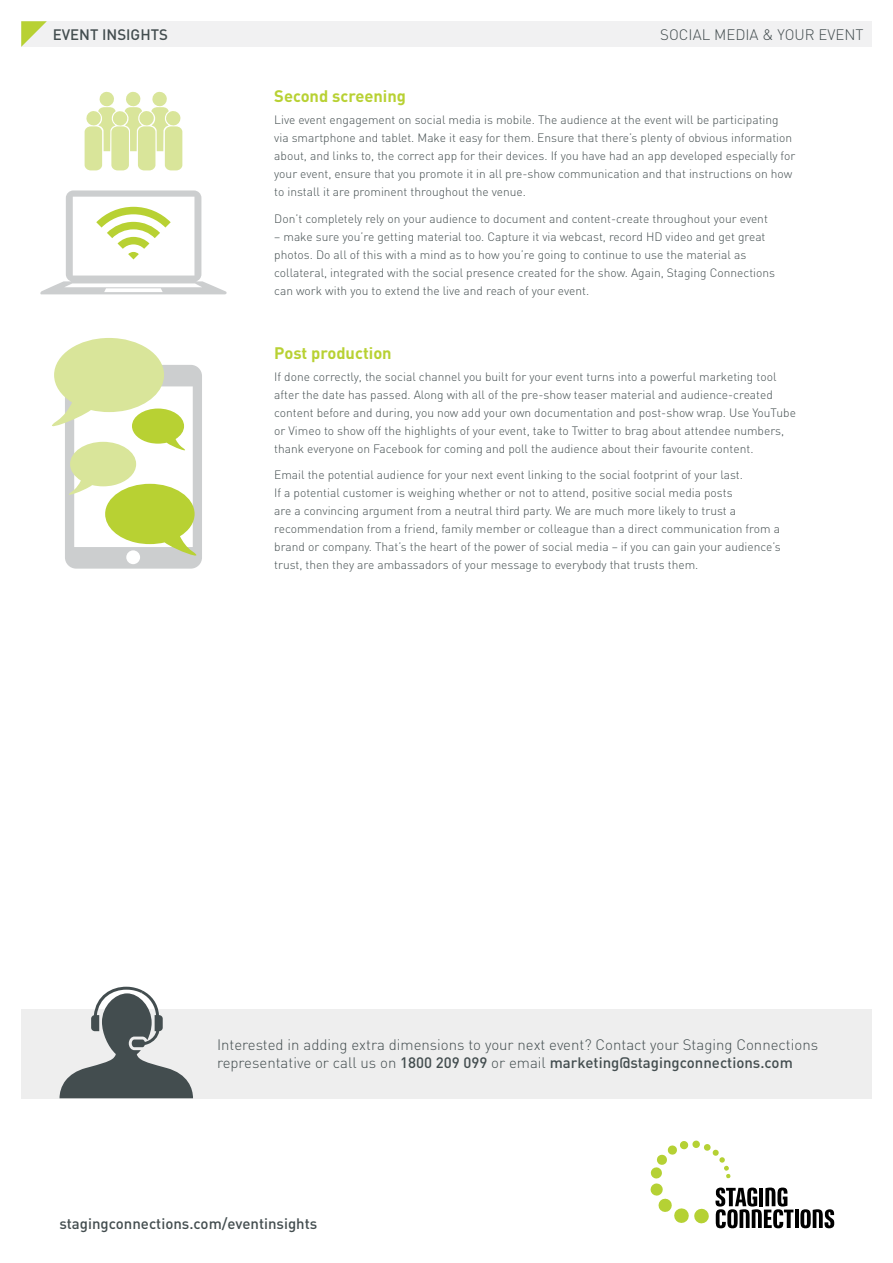
<style>
.page{position:relative;width:893px;height:1263px;background:#fff}
.page>*{position:absolute;margin:0;border:0;box-sizing:border-box;transform-origin:0 0}
.t1{font:700 16.5px "DIN";color:#b8d133}
.t2{font:300 15px/18px "DIN";color:#434d4f}
.t3{font:500 15px "DIN";color:#434d4f}
.t4{font:300 12px/18px "DIN";color:#434d4f}
.s1{font-weight:500}
</style>
<div class="page">
<hr style="left:795px;top:1209px;width:3px;height:19px;background:#000">
<svg style="left:800px;top:1209px;width:34px;height:19px"></svg>
<svg style="left:692px;top:1140px;width:8px;height:8px"></svg>
<svg style="left:651px;top:1143px;width:142px;height:85px"></svg>
<div style="left:21px;top:21px;width:851px;height:26px;background:#f1f1f2"></div>
<svg style="left:21px;top:21px;width:26px;height:26px"></svg>
<div style="left:111px;top:126px;width:18px;height:44px;background:#d9e59a;border-radius:6px"></div>
<div style="left:85px;top:126px;width:17px;height:44px;background:#d9e59a;border-radius:6px"></div>
<div style="left:138px;top:126px;width:17px;height:44px;background:#d9e59a;border-radius:6px"></div>
<div style="left:165px;top:126px;width:17px;height:44px;background:#d9e59a;border-radius:6px"></div>
<svg style="left:86px;top:91px;width:95px;height:60px"></svg>
<svg style="left:40px;top:190px;width:187px;height:104px"></svg>
<svg style="left:52px;top:338px;width:150px;height:231px"></svg>
<div style="left:21px;top:1009px;width:851px;height:89px;background:#eee"></div>
<svg style="left:59px;top:986px;width:134px;height:112px"></svg>
<p class="t3" style="left:53px;top:25px;width:117px">EVENT INSIGHTS</p>
<p class="t2" style="left:660px;top:25px;width:205px">SOCIAL MEDIA &amp; YOUR EVENT</p>
<h1 class="t1" style="left:274px;top:85px;width:133px">Second screening</h1>
<p class="t4" style="left:274px;top:111px;width:523px">Live event engagement on social media is mobile. The audience at the event will be participating via smartphone and tablet. Make it easy for them. Ensure that there’s plenty of obvious information about, and links to, the correct app for their devices. If you have had an app developed especially for your event, ensure that you promote it in all pre-show communication and that instructions on how to install it are prominent throughout the venue.</p>
<p class="t4" style="left:274px;top:210px;width:495px">Don’t completely rely on your audience to document and content-create throughout your event</p>
<p class="t4" style="left:274px;top:228px;width:502px">– make sure you’re getting material too. Capture it via webcast, record HD video and get great photos. Do all of this with a mind as to how you’re going to continue to use the material as collateral, integrated with the social presence created for the show. Again, Staging Connections can work with you to extend the live and reach of your event.</p>
<h1 class="t1" style="left:274px;top:342px;width:119px">Post production</h1>
<p class="t4" style="left:274px;top:367px;width:523px">If done correctly, the social channel you built for your event turns into a powerful marketing tool after the date has passed. Along with all of the pre-show teaser material and audience-created content before and during, you now add your own documentation and post-show wrap. Use YouTube or Vimeo to show off the highlights of your event, take to Twitter to brag about attendee numbers, thank everyone on Facebook for coming and poll the audience about their favourite content.</p>
<p class="t4" style="left:274px;top:466px;width:508px">Email the potential audience for your next event linking to the social footprint of your last.<br>If a potential customer is weighing whether or not to attend, positive social media posts<br>are a convincing argument from a neutral third party. We are much more likely to trust a recommendation from a friend, family member or colleague than a direct communication from a brand or company. That’s the heart of the power of social media – if you can gain your audience’s trust, then they are ambassadors of your message to everybody that trusts them.</p>
<p class="t2" style="left:217px;top:1035px;width:603px">Interested in adding extra dimensions to your next event? Contact your Staging Connections representative or call us on <span class="s1">1800 209 099</span> or email <span class="s1">marketing@stagingconnections.com</span></p>
<p class="t3" style="left:60px;top:1214px;width:259px">stagingconnections.com/eventinsights</p>
</div>
